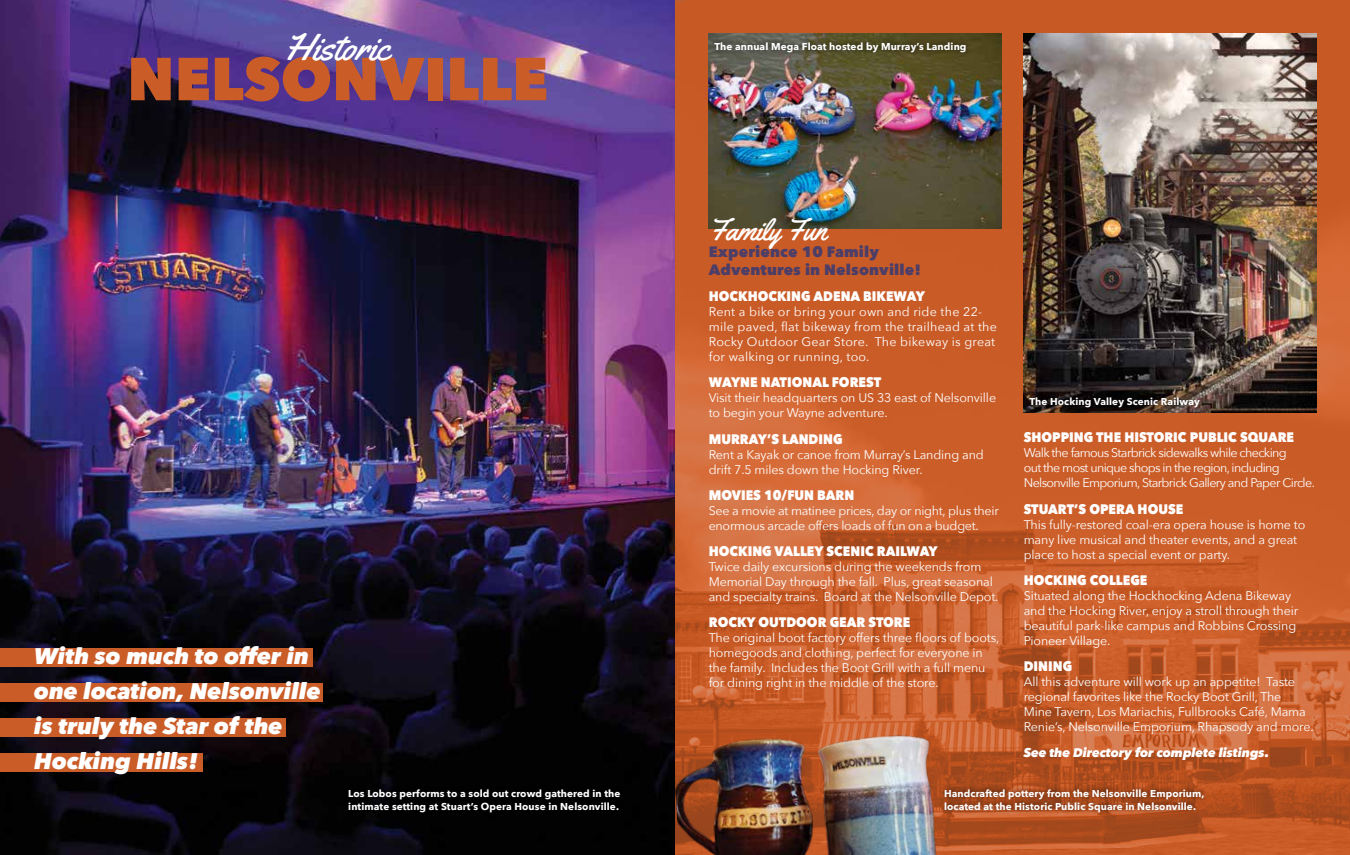
<style>
.page{position:relative;width:1350px;height:855px;background:#fff}
.page>*{position:absolute;margin:0;border:0;box-sizing:border-box;transform-origin:0 0}
.t1{font:800 60px "Avenir Next";color:#ca5c28}
.t2{font:37.5px "Yellowtail";color:#fff}
.t3{font:30px "Yellowtail";letter-spacing:-.01em;color:#fff}
.t4{font:italic 800 22.5px/35px "Avenir Next";color:#fff}
.t5{font:800 15px/17.5px "Avenir Next";letter-spacing:.01em;color:#4c3e67}
.t6{font:800 13.75px "Avenir Next";color:#fff;scale:.91 1}
.t7{font:12.5px/15px "Avenir Next";letter-spacing:-.01em;color:#fff}
.t8{font:12.5px/15px "Avenir Next";letter-spacing:.02em;color:#fff}
.t9{font:12.5px/15px "Avenir Next";letter-spacing:-.05em;color:#fff}
.t10{font:italic 800 12.5px "Avenir Next";letter-spacing:-.01em;color:#fff}
.t11{font:700 10px/12.5px "Avenir Next";letter-spacing:.01em;color:#fff}
</style>
<div class="page">
<img style="left:0;top:0;width:675px;height:855px">
<svg style="left:675px;top:0;width:675px;height:855px;background:#c85e2b"></svg>
<img style="left:1024px;top:34px;width:292px;height:378px">
<div style="left:0;top:718px;width:285px;height:18px;background:#ca5c28"></div>
<div style="left:0;top:753px;width:202px;height:19px;background:#ca5c28"></div>
<div style="left:0;top:684px;width:323px;height:18px;background:#ca5c28"></div>
<div style="left:0;top:648px;width:312px;height:18px;background:#ca5c28"></div>
<img style="left:675px;top:732px;width:268px;height:123px">
<img style="left:709px;top:34px;width:292px;height:195px">
<div style="left:343px;top:783px;width:283px;height:35px;background:#000"></div>
<div style="left:939px;top:783px;width:271px;height:35px;background:#000;opacity:.75"></div>
<div style="left:709px;top:37px;width:263px;height:21px;background:#000;opacity:.75"></div>
<div style="left:1024px;top:392px;width:182px;height:21px;background:#000;opacity:.75"></div>
<h2 class="t2" style="left:284px;top:24px;width:107px">Historic</h2>
<h1 class="t1" style="left:127px;top:42px;width:423px">NELSONVILLE</h1>
<h3 class="t4" style="left:34px;top:639px;width:288px">With so much to offer in one location, Nelsonville is truly the Star of the<br>Hocking Hills!</h3>
<p class="t11" style="left:714px;top:40px;width:254px">The annual Mega Float hosted by Murray’s Landing</p>
<h3 class="t3" style="left:709px;top:211px;width:119px">Family Fun</h3>
<p class="t5" style="left:709px;top:243px;width:214px">Experience 10 Family<br>Adventures in Nelsonville!</p>
<p class="t6" style="left:709px;top:288px;width:239px">HOCKHOCKING ADENA BIKEWAY</p>
<p class="t8" style="left:709px;top:304px;width:290px">Rent a bike or bring your own and ride the 22- mile paved, flat bikeway from the trailhead at the Rocky Outdoor Gear Store. The bikeway is great for walking or running, too.</p>
<p class="t6" style="left:709px;top:374px;width:191px">WAYNE NATIONAL FOREST</p>
<p class="t7" style="left:709px;top:390px;width:289px">Visit their headquarters on US 33 east of Nelsonville to begin your Wayne adventure.</p>
<p class="t6" style="left:709px;top:430px;width:149px">MURRAY’S LANDING</p>
<p class="t7" style="left:709px;top:446px;width:277px">Rent a Kayak or canoe from Murray’s Landing and drift 7.5 miles down the Hocking River.</p>
<p class="t6" style="left:709px;top:487px;width:162px">MOVIES 10/FUN BARN</p>
<p class="t7" style="left:709px;top:503px;width:292px">See a movie at matinee prices, day or night, plus their enormous arcade offers loads of fun on a budget.</p>
<p class="t6" style="left:709px;top:543px;width:253px">HOCKING VALLEY SCENIC RAILWAY</p>
<p class="t7" style="left:709px;top:559px;width:291px">Twice daily excursions during the weekends from<br>Memorial Day through the fall. Plus, great seasonal and specialty trains. Board at the Nelsonville Depot.</p>
<p class="t6" style="left:709px;top:614px;width:223px">ROCKY OUTDOOR GEAR STORE</p>
<p class="t7" style="left:709px;top:630px;width:292px">The original boot factory offers three floors of boots, homegoods and clothing, perfect for everyone in the family. Includes the Boot Grill with a full menu for dining right in the middle of the store.</p>
<p class="t11" style="left:1029px;top:396px;width:172px">The Hocking Valley Scenic Railway</p>
<p class="t6" style="left:1024px;top:429px;width:299px">SHOPPING THE HISTORIC PUBLIC SQUARE</p>
<p class="t9" style="left:1024px;top:445px;width:293px">Walk the famous Starbrick sidewalks while checking<br>out the most unique shops in the region, including<br>Nelsonville Emporium, Starbrick Gallery and Paper Circle.</p>
<p class="t6" style="left:1024px;top:500px;width:177px">STUART’S OPERA HOUSE</p>
<p class="t7" style="left:1024px;top:516px;width:283px">This fully-restored coal-era opera house is home to many live musical and theater events, and a great place to host a special event or party.</p>
<p class="t6" style="left:1024px;top:571px;width:137px">HOCKING COLLEGE</p>
<p class="t7" style="left:1024px;top:587px;width:276px">Situated along the Hockhocking Adena Bikeway and the Hocking River, enjoy a stroll through their beautiful park-like campus and Robbins Crossing Pioneer Village.</p>
<p class="t6" style="left:1024px;top:658px;width:55px">DINING</p>
<p class="t7" style="left:1024px;top:674px;width:291px">All this adventure will work up an appetite! Taste regional favorites like the Rocky Boot Grill, The<br>Mine Tavern, Los Mariachis, Fullbrooks Café, Mama Renie’s, Nelsonville Emporium, Rhapsody and more.</p>
<p class="t10" style="left:1024px;top:745px;width:247px">See the Directory for complete listings.</p>
<p class="t11" style="left:348px;top:787px;width:274px">Los Lobos performs to a sold out crowd gathered in the intimate setting at Stuart’s Opera House in Nelsonville.</p>
<p class="t11" style="left:944px;top:787px;width:262px">Handcrafted pottery from the Nelsonville Emporium, located at the Historic Public Square in Nelsonville.</p>
</div>
